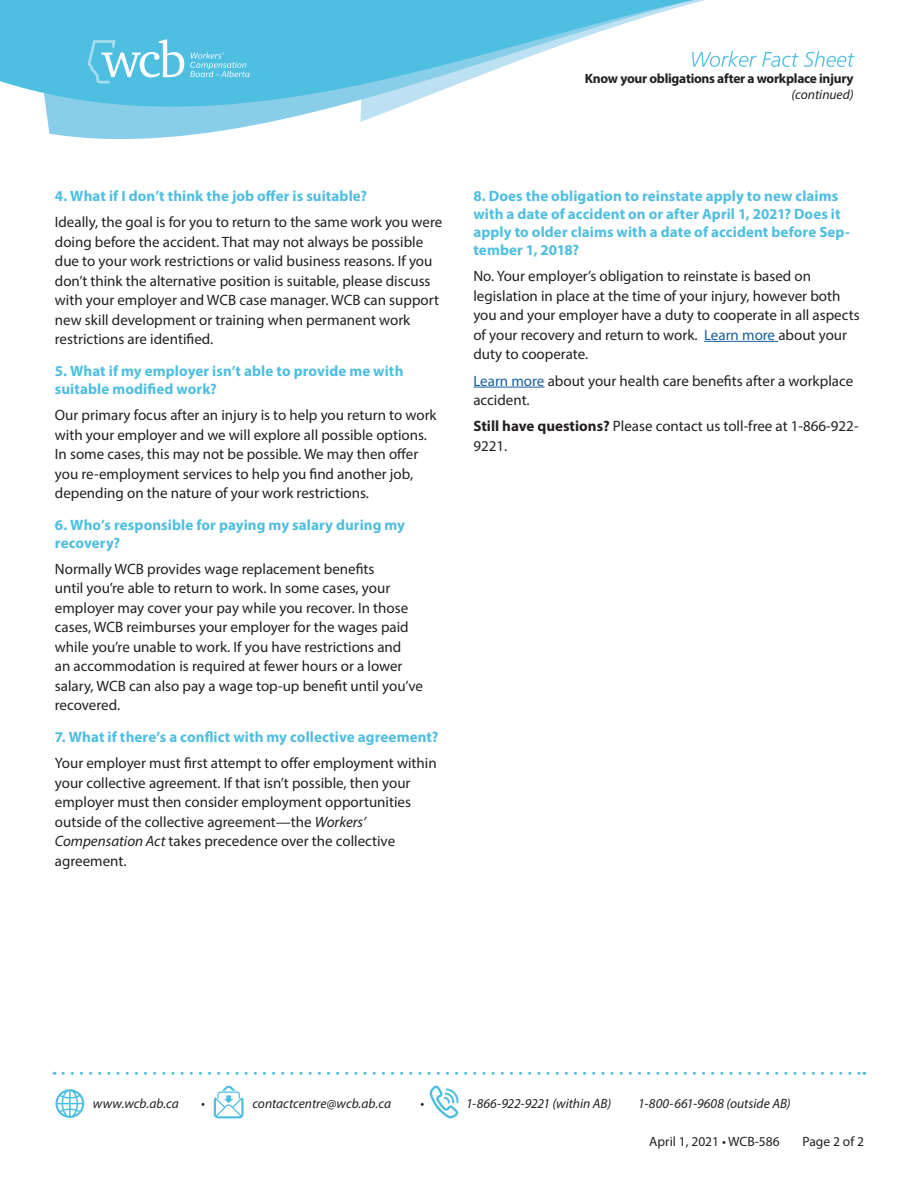
<style>
.page{position:relative;width:918px;height:1188px;background:#fff}
.page>*{position:absolute;margin:0;border:0;box-sizing:border-box;transform-origin:0 0}
.Body_Text{font:15px/19.5px "Myriad Pro";color:#231f20}
.Subheading{font:700 15px/18px "Myriad Pro";letter-spacing:.005em;color:#4ebee1}
.t1{font:italic 13.5px "Myriad Pro";color:#231f20}
.t2{font:700 13.5px "Myriad Pro";letter-spacing:-.02em;color:#231f20}
.t3{font:13.5px "Myriad Pro";color:#231f20}
.s1{font-style:italic}
.s2{color:#175d9e}
.s3{font-weight:700}
</style>
<div class="page">
<svg style="left:430px;top:1086px;width:29px;height:32px"></svg>
<svg style="left:214px;top:1086px;width:30px;height:32px"></svg>
<svg style="left:63px;top:1072px;width:802px;height:3px"></svg>
<svg style="left:56px;top:1089px;width:28px;height:29px"></svg>
<svg style="left:0;top:0;width:705px;height:139px"></svg>
<svg style="left:692px;top:51px;width:163px;height:16px"></svg>
<svg style="left:190px;top:52px;width:59px;height:25px"></svg>
<svg style="left:53px;top:40px;width:131px;height:43px;background:#6bc8e5"></svg>
<hr style="left:704px;top:341px;width:74px;height:1px;background:#175d9e">
<hr style="left:473px;top:387px;width:71px;height:1px;background:#175d9e">
<p class="t2" style="left:585px;top:70px;width:270px">Know your obligations after a workplace injury</p>
<p class="t1" style="left:792px;top:86px;width:64px">(continued)</p>
<p class="Subheading" style="left:55px;top:187px;width:314px">4. What if I don’t think the job offer is suitable?</p>
<p class="Body_Text" style="left:55px;top:212px;width:389px">Ideally, the goal is for you to return to the same work you were doing before the accident. That may not always be possible due to your work restrictions or valid business reasons. If you don’t think the alternative position is suitable, please discuss with your employer and WCB case manager. WCB can support new skill development or training when permanent work restrictions are identified.</p>
<p class="Subheading" style="left:55px;top:361px;width:350px">5. What if my employer isn’t able to provide me with suitable modified work?</p>
<p class="Body_Text" style="left:55px;top:405px;width:383px">Our primary focus after an injury is to help you return to work with your employer and we will explore all possible options.<br>In some cases, this may not be possible. We may then offer you re-employment services to help you find another job, depending on the nature of your work restrictions.</p>
<p class="Subheading" style="left:55px;top:515px;width:352px">6. Who’s responsible for paying my salary during my recovery?</p>
<p class="Body_Text" style="left:55px;top:559px;width:370px">Normally WCB provides wage replacement benefits<br>until you’re able to return to work. In some cases, your employer may cover your pay while you recover. In those cases, WCB reimburses your employer for the wages paid while you’re unable to work. If you have restrictions and<br>an accommodation is required at fewer hours or a lower salary, WCB can also pay a wage top-up benefit until you’ve recovered.</p>
<p class="Subheading" style="left:55px;top:727px;width:385px">7. What if there’s a conflict with my collective agreement?</p>
<p class="Body_Text" style="left:55px;top:753px;width:383px">Your employer must first attempt to offer employment within your collective agreement. If that isn’t possible, then your employer must then consider employment opportunities outside of the collective agreement—the <span class="s1">Workers’ Compensation Act</span> takes precedence over the collective agreement.</p>
<p class="Subheading" style="left:473px;top:187px;width:378px">8. Does the obligation to reinstate apply to new claims with a date of accident on or after April 1, 2021? Does it apply to older claims with a date of accident before Sep&shy;tember 1, 2018?</p>
<p class="Body_Text" style="left:473px;top:266px;width:388px">No. Your employer’s obligation to reinstate is based on legislation in place at the time of your injury, however both you and your employer have a duty to cooperate in all aspects of your recovery and return to work. <span class="s2">Learn more</span> about your duty to cooperate.</p>
<p class="Body_Text" style="left:473px;top:371px;width:381px"><span class="s2">Learn more</span> about your health care benefits after a workplace accident.</p>
<p class="Body_Text" style="left:473px;top:416px;width:387px"><span class="s3">Still have questions?</span> Please contact us toll-free at 1-866-922-<br>9221.</p>
<p class="t1" style="left:93px;top:1095px;width:88px">www.wcb.ab.ca</p>
<p class="t1" style="left:201px;top:1095px;width:5px">•</p>
<p class="t1" style="left:252px;top:1095px;width:140px">contactcentre@wcb.ab.ca</p>
<p class="t1" style="left:421px;top:1095px;width:5px">•</p>
<p class="t1" style="left:466px;top:1095px;width:147px">1-866-922-9221 (within AB)</p>
<p class="t1" style="left:638px;top:1095px;width:154px">1-800-661-9608 (outside AB)</p>
<p class="t3" style="left:649px;top:1133px;width:132px">April 1, 2021 • WCB-586</p>
<p class="t3" style="left:803px;top:1133px;width:63px">Page 2 of 2</p>
</div>
